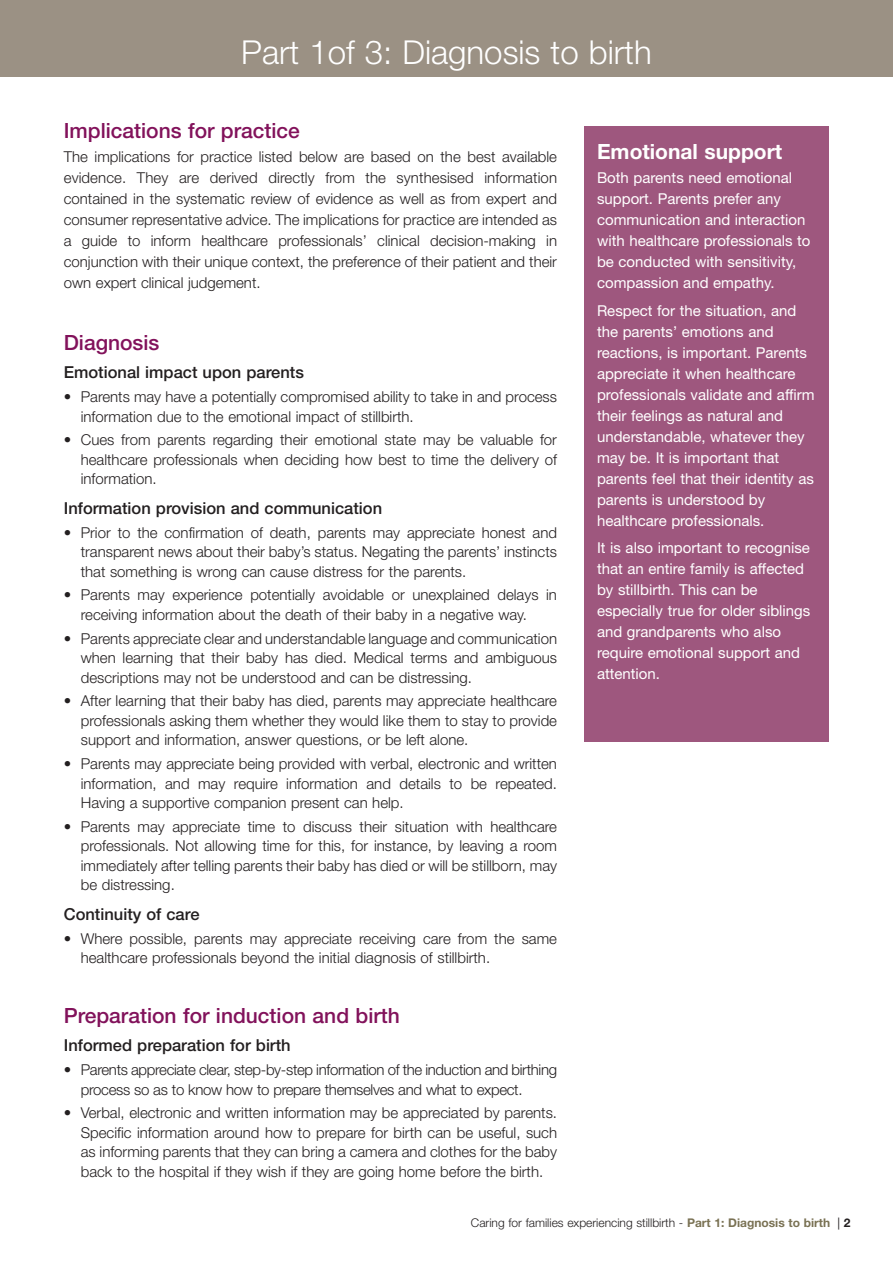
<style>
.page{position:relative;width:893px;height:1263px;background:#fff}
.page>*{position:absolute;margin:0;border:0;box-sizing:border-box;transform-origin:0 0}
.t1{font:300 33px "Helvetica Neue LT Std";color:#fff}
.Heading_1{font:500 21px "Helvetica Neue LT Std";color:#82125b}
.Heading_1-2{font:700 21px "Helvetica Neue LT Std";color:#fff}
.Heading_2{font:500 16.5px "Helvetica Neue LT Std";color:#231f20}
.Body{font:300 15px/19.5px "Helvetica Neue LT Std";color:#231f20;text-align:justify}
.Body_HIGHLIGHTED{font:15px/21px "Helvetica Neue LT Std";color:#fff}
.Body-2{font:300 15px/19.5px "Helvetica Neue LT Std";letter-spacing:-.02em;color:#231f20}
.t2{font:300 12px "Helvetica Neue LT Std";color:#231f20}
.s1{font-weight:700;color:#7a7254}
.s2{font-weight:400}
.s3{font-weight:700}
</style>
<div class="page">
<div style="left:0;top:0;width:893px;height:77px;background:#9b9184"></div>
<div style="left:584px;top:126px;width:245px;height:616px;background:#9e577e"></div>
<p class="t1" style="left:241px;top:32px;width:412px">Part 1of 3: Diagnosis to birth</p>
<p class="Heading_1" style="left:64px;top:118px;width:238px">Implications for practice</p>
<p class="Body" style="left:64px;top:146px;width:495px;line-height:21px">The implications for practice listed below are based on the best available evidence. They are derived directly from the synthesised information contained in the systematic review of evidence as well as from expert and consumer representative advice. The implications for practice are intended as a guide to inform healthcare professionals’ clinical decision-making in conjunction with their unique context, the preference of their patient and their own expert clinical judgement.</p>
<p class="Heading_1" style="left:64px;top:330px;width:97px">Diagnosis</p>
<p class="Heading_2" style="left:64px;top:363px;width:242px">Emotional impact upon parents</p>
<p class="Body" style="left:81px;top:387px;width:478px;text-indent:-17px">• Parents may have a potentially compromised ability to take in and process information due to the emotional impact of stillbirth.</p>
<p class="Body" style="left:81px;top:430px;width:478px;text-indent:-17px">• Cues from parents regarding their emotional state may be valuable for healthcare professionals when deciding how best to time the delivery of information.</p>
<p class="Heading_2" style="left:64px;top:498px;width:320px">Information provision and communication</p>
<p class="Body" style="left:81px;top:522px;width:478px;text-indent:-17px">• Prior to the confirmation of death, parents may appreciate honest and transparent news about their baby’s status. Negating the parents’ instincts that something is wrong can cause distress for the parents.</p>
<p class="Body" style="left:81px;top:585px;width:478px;text-indent:-17px">• Parents may experience potentially avoidable or unexplained delays in receiving information about the death of their baby in a negative way.</p>
<p class="Body" style="left:81px;top:628px;width:478px;text-indent:-17px">• Parents appreciate clear and understandable language and communication when learning that their baby has died. Medical terms and ambiguous descriptions may not be understood and can be distressing.</p>
<p class="Body" style="left:81px;top:691px;width:478px;text-indent:-17px">• After learning that their baby has died, parents may appreciate healthcare professionals asking them whether they would like them to stay to provide support and information, answer questions, or be left alone.</p>
<p class="Body" style="left:81px;top:754px;width:478px;text-indent:-17px">• Parents may appreciate being provided with verbal, electronic and written information, and may require information and details to be repeated.<br>Having a supportive companion present can help.</p>
<p class="Body" style="left:81px;top:816px;width:478px;text-indent:-17px">• Parents may appreciate time to discuss their situation with healthcare professionals. Not allowing time for this, for instance, by leaving a room immediately after telling parents their baby has died or will be stillborn, may be distressing.</p>
<p class="Heading_2" style="left:64px;top:904px;width:137px">Continuity of care</p>
<p class="Body" style="left:81px;top:928px;width:478px;text-indent:-17px">• Where possible, parents may appreciate receiving care from the same healthcare professionals beyond the initial diagnosis of stillbirth.</p>
<p class="Heading_1" style="left:64px;top:1003px;width:338px">Preparation for induction and birth</p>
<p class="Heading_2" style="left:64px;top:1036px;width:228px">Informed preparation for birth</p>
<p class="Body-2" style="left:81px;top:1060px;width:478px;text-indent:-17px">• Parents appreciate clear, step-by-step information of the induction and birthing process so as to know how to prepare themselves and what to expect.</p>
<p class="Body" style="left:81px;top:1103px;width:478px;text-indent:-17px">• Verbal, electronic and written information may be appreciated by parents.<br>Specific information around how to prepare for birth can be useful, such as informing parents that they can bring a camera and clothes for the baby back to the hospital if they wish if they are going home before the birth.</p>
<p class="Heading_1-2" style="left:597px;top:139px;width:187px">Emotional support</p>
<p class="Body_HIGHLIGHTED" style="left:597px;top:167px;width:215px">Both parents need emotional support. Parents prefer any communication and interaction with healthcare professionals to be conducted with sensitivity, compassion and empathy.</p>
<p class="Body_HIGHLIGHTED" style="left:597px;top:300px;width:219px">Respect for the situation, and the parents’ emotions and reactions, is important. Parents appreciate it when healthcare professionals validate and affirm their feelings as natural and understandable, whatever they may be. It is important that parents feel that their identity as parents is understood by healthcare professionals.</p>
<p class="Body_HIGHLIGHTED" style="left:597px;top:537px;width:215px">It is also important to recognise that an entire family is affected by stillbirth. This can be especially true for older siblings and grandparents who also require emotional support and attention.</p>
<p class="t2" style="left:471px;top:1216px;width:381px">Caring for families experiencing stillbirth - <span class="s1">Part 1: Diagnosis to birth</span> <span class="s2">|</span> <span class="s3">2</span></p>
</div>
